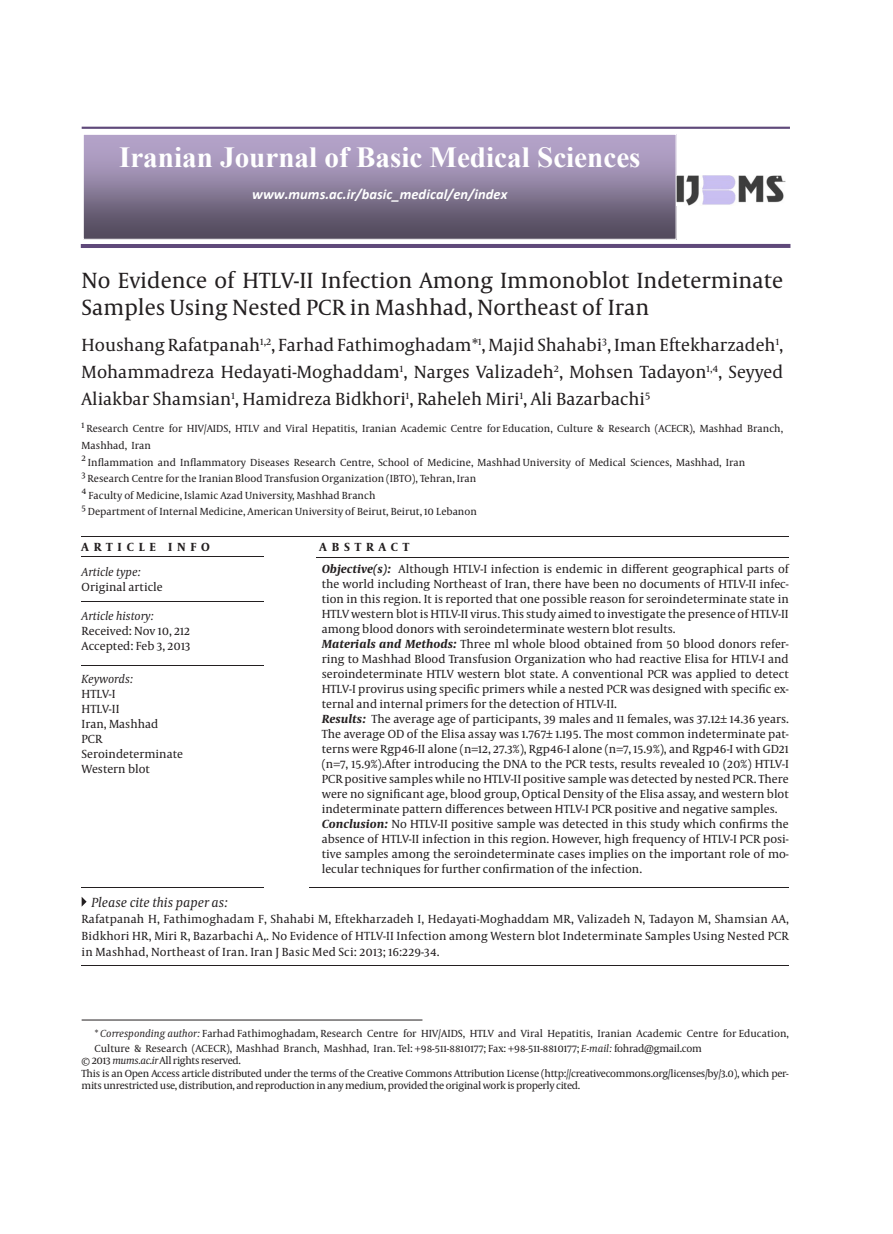
<style>
.page{position:relative;width:893px;height:1234px;background:#fff}
.page>*{position:absolute;margin:0;border:0;box-sizing:border-box;transform-origin:0 0}
.t1{font:700 29.1px "Times New Roman";color:#fff}
.titr{font:22.5px/27px "Capitolium News";color:#231f20}
.nevisande{font:18px/27px "Capitolium News";color:#231f20;text-align:justify}
.t2{font:italic 700 14.55px "Calibri";letter-spacing:.005em;color:#fff}
.t3{font:italic 13.5px "Capitolium News";color:#231f20}
.ABSTRACT_matn{font:12px/15px "Capitolium News";color:#231f20;text-align:justify}
.t4{font:italic 12px "Capitolium News";color:#231f20}
.t5{font:700 12px "Capitolium News";letter-spacing:.4em;color:#231f20}
.tozihat{font:10.5px/16.5px "Capitolium News";color:#231f20}
.tozihat-2{font:10.5px/12.6px "Capitolium News";letter-spacing:-.03em;color:#231f20}
.s1{font-weight:700;font-style:italic}
.s2{font-style:italic}
</style>
<div class="page">
<hr style="left:81px;top:244px;width:709px;height:4px;background:#5f497a">
<hr style="left:82px;top:127px;width:708px;height:2px;background:#5f497a">
<div style="left:83px;top:134px;width:593px;height:105px;background:linear-gradient(to bottom,#c2b0d9,#50485a)"></div>
<div style="left:83px;top:134px;width:594px;height:106px;border:1px solid #fff"></div>
<img style="left:677px;top:175px;width:108px;height:30px">
<hr style="left:82px;top:1019px;width:340px;height:1px;background:#231f20">
<hr style="left:82px;top:536px;width:707px;height:1px;background:#231f20">
<hr style="left:82px;top:887px;width:182px;height:1px;background:#231f20">
<hr style="left:82px;top:601px;width:182px;height:1px;background:#231f20">
<hr style="left:82px;top:556px;width:182px;height:1px;background:#231f20">
<svg style="left:82px;top:897px;width:5px;height:9px"></svg>
<hr style="left:82px;top:964px;width:707px;height:1px;background:#231f20">
<hr style="left:316px;top:557px;width:473px;height:1px;background:#231f20">
<hr style="left:309px;top:886px;width:480px;height:1px;background:#231f20">
<hr style="left:82px;top:664px;width:182px;height:1px;background:#231f20">
<h1 class="t1" style="left:119px;top:137px;width:523px">Iranian Journal of Basic Medical Sciences</h1>
<p class="t2" style="left:252px;top:185px;width:257px">www.mums.ac.ir/basic_medical/en/index</p>
<p class="titr" style="left:82px;top:267px;width:703px">No Evidence of HTLV-II Infection Among Immonoblot Indeterminate<br>Samples Using Nested PCR in Mashhad, Northeast of Iran</p>
<p class="nevisande" style="left:82px;top:331px;width:703px">Houshang Rafatpanah<sup>1,2</sup>, Farhad Fathimoghadam*<sup>1</sup>, Majid Shahabi<sup>3</sup>, Iman Eftekharzadeh<sup>1</sup>, Mohammadreza Hedayati-Moghaddam<sup>1</sup>, Narges Valizadeh<sup>2</sup>, Mohsen Tadayon<sup>1,4</sup>, Seyyed Aliakbar Shamsian<sup>1</sup>, Hamidreza Bidkhori<sup>1</sup>, Raheleh Miri<sup>1</sup>, Ali Bazarbachi<sup>5</sup></p>
<p class="tozihat" style="left:82px;top:420px;width:703px"><sup>1</sup> Research Centre for HIV/AIDS, HTLV and Viral Hepatitis, Iranian Academic Centre for Education, Culture &amp; Research (ACECR), Mashhad Branch,<br>Mashhad, Iran</p>
<p class="tozihat" style="left:82px;top:453px;width:665px"><sup>2</sup> Inflammation and Inflammatory Diseases Research Centre, School of Medicine, Mashhad University of Medical Sciences, Mashhad, Iran</p>
<p class="tozihat" style="left:82px;top:470px;width:396px"><sup>3</sup> Research Centre for the Iranian Blood Transfusion Organization (IBTO), Tehran, Iran</p>
<p class="tozihat" style="left:82px;top:486px;width:295px"><sup>4</sup> Faculty of Medicine, Islamic Azad University, Mashhad Branch</p>
<p class="tozihat" style="left:82px;top:503px;width:397px"><sup>5</sup> Department of Internal Medicine, American University of Beirut, Beirut, 10 Lebanon</p>
<p class="t5" style="left:82px;top:539px;width:130px">ARTICLE INFO</p>
<p class="t5" style="left:320px;top:539px;width:91px">ABSTRACT</p>
<p class="t4" style="left:82px;top:564px;width:61px">Article type:</p>
<p class="ABSTRACT_matn" style="left:82px;top:579px;width:83px">Original article</p>
<p class="t4" style="left:82px;top:609px;width:74px">Article history:</p>
<p class="ABSTRACT_matn" style="left:82px;top:623px;width:110px">Received: Nov 10, 212</p>
<p class="ABSTRACT_matn" style="left:82px;top:638px;width:110px">Accepted: Feb 3, 2013</p>
<p class="t4" style="left:82px;top:671px;width:53px">Keywords:</p>
<p class="ABSTRACT_matn" style="left:82px;top:686px;width:36px">HTLV-I</p>
<p class="ABSTRACT_matn" style="left:82px;top:701px;width:39px">HTLV-II</p>
<p class="ABSTRACT_matn" style="left:82px;top:716px;width:78px">Iran, Mashhad</p>
<p class="ABSTRACT_matn" style="left:82px;top:731px;width:22px">PCR</p>
<p class="ABSTRACT_matn" style="left:82px;top:746px;width:103px">Seroindeterminate</p>
<p class="ABSTRACT_matn" style="left:82px;top:761px;width:70px">Western blot</p>
<p class="ABSTRACT_matn" style="left:322px;top:561px;width:468px"><span class="s1">Objective(s):</span> Although HTLV-I infection is endemic in different geographical parts of the world including Northeast of Iran, there have been no documents of HTLV-II infec&shy;tion in this region. It is reported that one possible reason for seroindeterminate state in HTLV western blot is HTLV-II virus. This study aimed to investigate the presence of HTLV-II among blood donors with seroindeterminate western blot results.</p>
<p class="ABSTRACT_matn" style="left:322px;top:636px;width:468px"><span class="s1">Materials and Methods:</span> Three ml whole blood obtained from 50 blood donors refer&shy;ring to Mashhad Blood Transfusion Organization who had reactive Elisa for HTLV-I and seroindeterminate HTLV western blot state. A conventional PCR was applied to detect HTLV-I provirus using specific primers while a nested PCR was designed with specific ex&shy;ternal and internal primers for the detection of HTLV-II.</p>
<p class="ABSTRACT_matn" style="left:322px;top:711px;width:469px"><span class="s1">Results:</span> The average age of participants, 39 males and 11 females, was 37.12± 14.36 years.<br>The average OD of the Elisa assay was 1.767± 1.195. The most common indeterminate pat&shy;terns were Rgp46-II alone (n=12, 27.3%), Rgp46-I alone (n=7, 15.9%), and Rgp46-I with GD21 (n=7, 15.9%).After introducing the DNA to the PCR tests, results revealed 10 (20%) HTLV-I PCR positive samples while no HTLV-II positive sample was detected by nested PCR. There were no significant age, blood group, Optical Density of the Elisa assay, and western blot indeterminate pattern differences between HTLV-I PCR positive and negative samples.</p>
<p class="ABSTRACT_matn" style="left:322px;top:816px;width:468px"><span class="s1">Conclusion:</span> No HTLV-II positive sample was detected in this study which confirms the absence of HTLV-II infection in this region. However, high frequency of HTLV-I PCR posi&shy;tive samples among the seroindeterminate cases implies on the important role of mo&shy;lecular techniques for further confirmation of the infection.</p>
<p class="t3" style="left:91px;top:893px;width:138px">Please cite this paper as:</p>
<p class="ABSTRACT_matn" style="left:82px;top:910px;width:709px;line-height:16.5px">Rafatpanah H, Fathimoghadam F, Shahabi M, Eftekharzadeh I, Hedayati-Moghaddam MR, Valizadeh N, Tadayon M, Shamsian AA, Bidkhori HR, Miri R, Bazarbachi A,. No Evidence of HTLV-II Infection among Western blot Indeterminate Samples Using Nested PCR in Mashhad, Northeast of Iran. Iran J Basic Med Sci: 2013; 16:229-34.</p>
<p class="tozihat" style="left:94px;top:1025px;width:696px;line-height:15px">* <span class="s2">Corresponding author:</span> Farhad Fathimoghadam, Research Centre for HIV/AIDS, HTLV and Viral Hepatitis, Iranian Academic Centre for Education,<br>Culture &amp; Research (ACECR), Mashhad Branch, Mashhad, Iran. Tel: +98-511-8810177; Fax: +98-511-8810177; <span class="s2">E-mail:</span> fohrad@gmail.com</p>
<p class="tozihat-2" style="left:82px;top:1053px;width:161px">© 2013 <span class="s2">mums.ac.ir</span> All rights reserved.</p>
<p class="tozihat-2" style="left:82px;top:1066px;width:709px">This is an Open Access article distributed under the terms of the Creative Commons Attribution License (http://creativecommons.org/licenses/by/3.0), which per&shy;mits unrestricted use, distribution, and reproduction in any medium, provided the original work is properly cited.</p>
</div>
